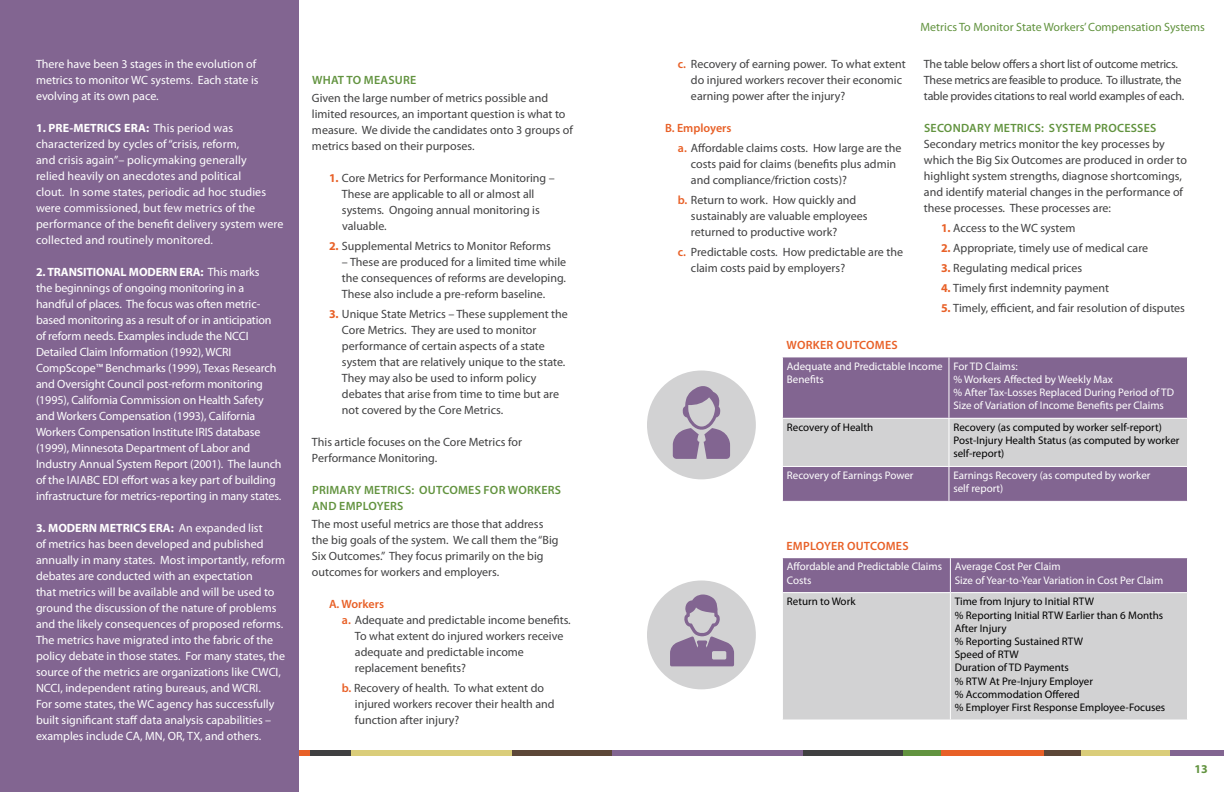
<style>
.page{position:relative;width:1224px;height:792px;background:#fff}
.page>*{position:absolute;margin:0;border:0;box-sizing:border-box;transform-origin:0 0}
.t1{font:12px/16px "Myriad Pro";color:#404041}
.t2{font:12px/16px "Myriad Pro";color:#fff}
.t3{font:12px/16px "Myriad Pro";letter-spacing:-.02em;color:#404041}
.t4{font:600 12px/16px "Myriad Pro";letter-spacing:.02em;color:#62933f}
.t5{font:12px "Myriad Pro";color:#62933f}
.t6{font:600 12px "Myriad Pro";letter-spacing:.02em;color:#e86027}
.t7{font:600 12px "Myriad Pro";color:#e86027}
.t8{font:700 12px "Myriad Pro";color:#62933f}
.t9{font:11px/13.2px "Myriad Pro";color:#000}
.t10{font:11px/13.2px "Myriad Pro";color:#fff}
.s1{font-weight:700}
.s2{font-weight:700;color:#e86027}
.s3{font-weight:600;color:#e86027}
</style>
<div class="page">
<div style="left:236px;top:750px;width:75px;height:6px;background:#e86027"></div>
<div style="left:351px;top:750px;width:162px;height:6px;background:#dacd7a"></div>
<div style="left:311px;top:750px;width:40px;height:6px;background:#404041"></div>
<div style="left:513px;top:750px;width:99px;height:6px;background:#5d4738"></div>
<div style="left:612px;top:750px;width:192px;height:6px;background:#826591"></div>
<div style="left:804px;top:750px;width:99px;height:6px;background:#404041"></div>
<div style="left:903px;top:750px;width:38px;height:6px;background:#62933f"></div>
<div style="left:941px;top:750px;width:132px;height:6px;background:#e86027"></div>
<div style="left:1076px;top:750px;width:148px;height:6px;background:#dacd7a"></div>
<div style="left:1044px;top:750px;width:37px;height:6px;background:#5d4738"></div>
<div style="left:1171px;top:750px;width:53px;height:6px;background:#826591"></div>
<div style="left:0;top:0;width:299px;height:792px;background:#826591"></div>
<div style="left:783px;top:357px;width:404px;height:144px;background:#826591"></div>
<div style="left:783px;top:419px;width:404px;height:47px;background:#d2d2d3"></div>
<hr style="left:948px;top:357px;width:1px;height:61px;background:#fff">
<hr style="left:782px;top:418px;width:167px;height:1px;background:#fff">
<hr style="left:949px;top:418px;width:239px;height:1px;background:#fff">
<hr style="left:948px;top:419px;width:1px;height:47px;background:#fff">
<hr style="left:782px;top:466px;width:167px;height:1px;background:#fff">
<hr style="left:949px;top:466px;width:239px;height:1px;background:#fff">
<hr style="left:948px;top:467px;width:1px;height:34px;background:#fff">
<div style="left:647px;top:371px;width:109px;height:108px;background:#d2d2d3;border-radius:50%"></div>
<div style="left:783px;top:558px;width:404px;height:34px;background:#826591"></div>
<div style="left:783px;top:593px;width:404px;height:127px;background:#d2d2d3"></div>
<hr style="left:950px;top:558px;width:1px;height:34px;background:#fff">
<hr style="left:950px;top:593px;width:1px;height:127px;background:#fff">
<div style="left:647px;top:581px;width:109px;height:108px;background:#d2d2d3;border-radius:50%"></div>
<svg style="left:670px;top:595px;width:64px;height:71px"></svg>
<svg style="left:673px;top:386px;width:57px;height:73px"></svg>
<p class="t2" style="left:36px;top:56px;width:224px">There have been 3 stages in the evolution of metrics to monitor WC systems. Each state is evolving at its own pace.</p>
<p class="t2" style="left:36px;top:120px;width:249px"><span class="s1">1. PRE-METRICS ERA:</span> This period was characterized by cycles of “crisis, reform,<br>and crisis again”– policymaking generally<br>relied heavily on anecdotes and political<br>clout. In some states, periodic ad hoc studies were commissioned, but few metrics of the performance of the benefit delivery system were collected and routinely monitored.</p>
<p class="t2" style="left:36px;top:264px;width:247px"><span class="s1">2. TRANSITIONAL MODERN ERA:</span> This marks<br>the beginnings of ongoing monitoring in a handful of places. The focus was often metric&shy;based monitoring as a result of or in anticipation of reform needs. Examples include the NCCI Detailed Claim Information (1992), WCRI CompScope™ Benchmarks (1999), Texas Research and Oversight Council post-reform monitoring (1995), California Commission on Health Safety and Workers Compensation (1993), California Workers Compensation Institute IRIS database (1999), Minnesota Department of Labor and Industry Annual System Report (2001). The launch of the IAIABC EDI effort was a key part of building infrastructure for metrics-reporting in many states.</p>
<p class="t2" style="left:36px;top:520px;width:251px"><span class="s1">3. MODERN METRICS ERA:</span> An expanded list<br>of metrics has been developed and published annually in many states. Most importantly, reform debates are conducted with an expectation<br>that metrics will be available and will be used to ground the discussion of the nature of problems and the likely consequences of proposed reforms.<br>The metrics have migrated into the fabric of the policy debate in those states. For many states, the source of the metrics are organizations like CWCI, NCCI, independent rating bureaus, and WCRI.<br>For some states, the WC agency has successfully built significant staff data analysis capabilities – examples include CA, MN, OR, TX, and others.</p>
<p class="t4" style="left:312px;top:71px;width:106px">WHAT TO MEASURE</p>
<p class="t1" style="left:312px;top:90px;width:262px">Given the large number of metrics possible and limited resources, an important question is what to measure. We divide the candidates onto 3 groups of metrics based on their purposes.</p>
<p class="t1" style="left:342px;top:170px;width:214px;text-indent:-13px"><span class="s2">1.</span> Core Metrics for Performance Monitoring – These are applicable to all or almost all systems. Ongoing annual monitoring is valuable.</p>
<p class="t1" style="left:329px;top:238px;width:223px"><span class="s2">2.</span> Supplemental Metrics to Monitor Reforms</p>
<p class="t1" style="left:342px;top:254px;width:226px;text-align:justify">– These are produced for a limited time while the consequences of reforms are developing.<br>These also include a pre-reform baseline.</p>
<p class="t1" style="left:342px;top:306px;width:227px;text-indent:-13px"><span class="s2">3.</span> Unique State Metrics – These supplement the Core Metrics. They are used to monitor performance of certain aspects of a state system that are relatively unique to the state.<br>They may also be used to inform policy debates that arise from time to time but are not covered by the Core Metrics.</p>
<p class="t1" style="left:312px;top:434px;width:211px">This article focuses on the Core Metrics for<br>Performance Monitoring.</p>
<p class="t4" style="left:312px;top:481px;width:250px">PRIMARY METRICS: OUTCOMES FOR WORKERS<br>AND EMPLOYERS</p>
<p class="t1" style="left:312px;top:516px;width:248px">The most useful metrics are those that address the big goals of the system. We call them the “Big Six Outcomes.” They focus primarily on the big outcomes for workers and employers.</p>
<p class="t7" style="left:329px;top:596px;width:57px">A. Workers</p>
<p class="t1" style="left:342px;top:611px;width:230px"><span class="s3">a.</span> Adequate and predictable income benefits.</p>
<p class="t1" style="left:355px;top:627px;width:210px">To what extent do injured workers receive</p>
<p class="t1" style="left:355px;top:643px;width:170px">adequate and predictable income</p>
<p class="t1" style="left:355px;top:659px;width:113px">replacement benefits?</p>
<p class="t1" style="left:355px;top:679px;width:201px;text-indent:-13px"><span class="s3">b.</span> Recovery of health. To what extent do injured workers recover their health and function after injury?</p>
<p class="t1" style="left:691px;top:56px;width:216px;text-indent:-13px"><span class="s3">c.</span> Recovery of earning power. To what extent do injured workers recover their economic earning power after the injury?</p>
<p class="t1" style="left:678px;top:118px;width:225px;line-height:20px;text-indent:-13px"><span class="s3">B. Employers<br>a.</span> Affordable claims costs. How large are the</p>
<p class="t1" style="left:691px;top:156px;width:207px">costs paid for claims (benefits plus admin and compliance/friction costs)?</p>
<p class="t1" style="left:691px;top:192px;width:178px;text-indent:-13px"><span class="s3">b.</span> Return to work. How quickly and sustainably are valuable employees returned to productive work?</p>
<p class="t1" style="left:691px;top:244px;width:214px;text-indent:-13px"><span class="s3">c.</span> Predictable costs. How predictable are the claim costs paid by employers?</p>
<p class="t5" style="left:921px;top:19px;width:286px">Metrics To Monitor State Workers’ Compensation Systems</p>
<p class="t3" style="left:924px;top:56px;width:262px">The table below offers a short list of outcome metrics.<br>These metrics are feasible to produce. To illustrate, the table provides citations to real world examples of each.</p>
<p class="t4" style="left:924px;top:120px;width:234px">SECONDARY METRICS: SYSTEM PROCESSES</p>
<p class="t1" style="left:924px;top:136px;width:264px">Secondary metrics monitor the key processes by which the Big Six Outcomes are produced in order to highlight system strengths, diagnose shortcomings, and identify material changes in the performance of these processes. These processes are:</p>
<p class="t1" style="left:941px;top:220px;width:136px"><span class="s2">1.</span> Access to the WC system</p>
<p class="t1" style="left:941px;top:240px;width:209px"><span class="s2">2.</span> Appropriate, timely use of medical care</p>
<p class="t1" style="left:941px;top:260px;width:143px"><span class="s2">3.</span> Regulating medical prices</p>
<p class="t1" style="left:941px;top:280px;width:170px"><span class="s2">4.</span> Timely first indemnity payment</p>
<p class="t1" style="left:941px;top:300px;width:246px"><span class="s2">5.</span> Timely, efficient, and fair resolution of disputes</p>
<p class="t6" style="left:787px;top:338px;width:113px">WORKER OUTCOMES</p>
<p class="t10" style="left:787px;top:359px;width:157px">Adequate and Predictable Income<br>Benefits</p>
<p class="t10" style="left:953px;top:359px;width:222px">For TD Claims:<br>% Workers Affected by Weekly Max<br>% After Tax-Losses Replaced During Period of TD Size of Variation of Income Benefits per Claims</p>
<p class="t9" style="left:787px;top:421px;width:88px">Recovery of Health</p>
<p class="t9" style="left:953px;top:421px;width:227px">Recovery (as computed by worker self-report)<br>Post-Injury Health Status (as computed by worker self-report)</p>
<p class="t10" style="left:787px;top:469px;width:128px">Recovery of Earnings Power</p>
<p class="t10" style="left:953px;top:469px;width:199px">Earnings Recovery (as computed by worker self report)</p>
<p class="t6" style="left:787px;top:539px;width:124px">EMPLOYER OUTCOMES</p>
<p class="t10" style="left:787px;top:560px;width:157px">Affordable and Predictable Claims<br>Costs</p>
<p class="t10" style="left:955px;top:560px;width:210px">Average Cost Per Claim<br>Size of Year-to-Year Variation in Cost Per Claim</p>
<p class="t9" style="left:787px;top:595px;width:70px">Return to Work</p>
<p class="t9" style="left:955px;top:595px;width:212px">Time from Injury to Initial RTW<br>% Reporting Initial RTW Earlier than 6 Months<br>After Injury<br>% Reporting Sustained RTW<br>Speed of RTW<br>Duration of TD Payments<br>% RTW At Pre-Injury Employer<br>% Accommodation Offered<br>% Employer First Response Employee-Focuses</p>
<p class="t8" style="left:1194px;top:761px;width:15px">13</p>
</div>
